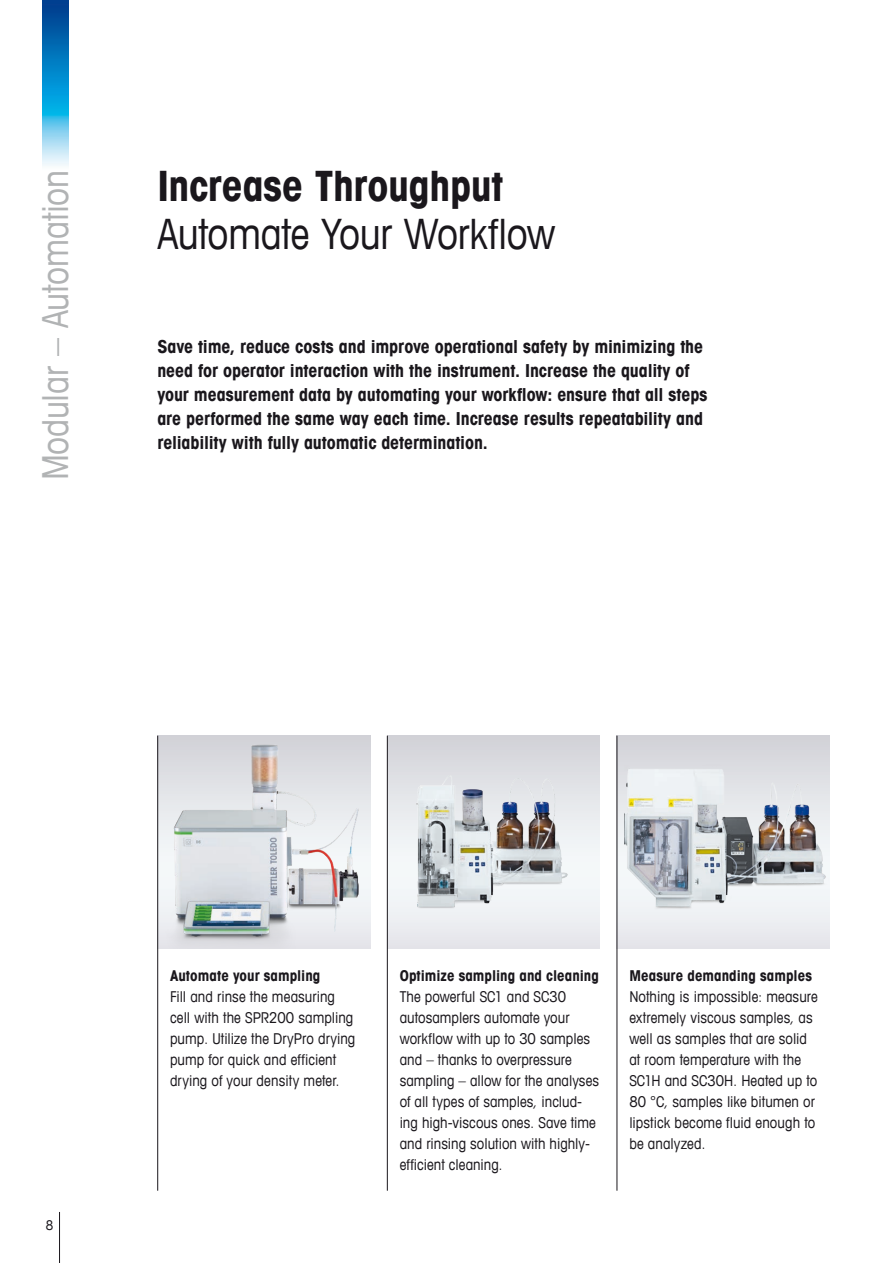
<style>
.page{position:relative;width:893px;height:1263px;background:#fff}
.page>*{position:absolute;margin:0;border:0;box-sizing:border-box;transform-origin:0 0}
._2_Title_Book_28_32{font:condensed 42px "Avant Garde Com";letter-spacing:-.005em;color:#1a171c}
._1_Title_Bold_28_32{font:700 condensed 42px "Avant Garde Com";letter-spacing:-.005em;color:#1a171c}
.Vertical_Text_24_36{font:condensed 36px "Avant Garde Com";letter-spacing:-.01em;color:#b1b3b4}
._02_Lead_12_16_Runni{font:700 condensed 18px/24px "Avant Garde Com";letter-spacing:-.005em;color:#1a171c}
._12_Running_Text_10{font:condensed 15px/21px "Avant Garde Com";letter-spacing:.005em;color:#1a171c}
._12_Running_Text_10-2{font:700 condensed 15px "Avant Garde Com";color:#1a171c}
.Page_Number_Left{font:condensed 13.5px "Avant Garde Com";color:#1a171c}
</style>
<div class="page">
<img style="left:43px;top:0;width:25px;height:166px">
<img style="left:158px;top:736px;width:212px;height:212px">
<svg style="left:388px;top:736px;width:212px;height:212px"></svg>
<img style="left:406px;top:764px;width:166px;height:156px">
<hr style="left:387px;top:736px;width:1px;height:455px;background:#1a171c">
<hr style="left:157px;top:736px;width:1px;height:455px;background:#1a171c">
<hr style="left:59px;top:1212px;width:1px;height:51px;background:#1a171c">
<svg style="left:618px;top:736px;width:211px;height:212px"></svg>
<img style="left:625px;top:761px;width:204px;height:162px">
<hr style="left:617px;top:736px;width:1px;height:455px;background:#1a171c">
<p class="Vertical_Text_24_36" style="left:33px;top:480px;width:312px;rotate:-90deg">Modular – Automation</p>
<p class="_1_Title_Bold_28_32" style="left:157px;top:158px;width:347px">Increase Throughput</p>
<p class="_2_Title_Book_28_32" style="left:157px;top:207px;width:399px">Automate Your Workflow</p>
<p class="_02_Lead_12_16_Runni" style="left:157px;top:334px;width:552px">Save time, reduce costs and improve operational safety by minimizing the need for operator interaction with the instrument. Increase the quality of your measurement data by automating your workflow: ensure that all steps are performed the same way each time. Increase results repeatability and reliability with fully automatic determination.</p>
<p class="Page_Number_Left" style="left:46px;top:1217px;width:9px">8</p>
<p class="_12_Running_Text_10-2" style="left:170px;top:966px;width:152px">Automate your sampling</p>
<p class="_12_Running_Text_10" style="left:170px;top:985px;width:187px">Fill and rinse the measuring cell with the SPR200 sampling pump. Utilize the DryPro drying pump for quick and efficient drying of your density meter.</p>
<p class="_12_Running_Text_10-2" style="left:400px;top:966px;width:201px">Optimize sampling and cleaning</p>
<p class="_12_Running_Text_10" style="left:400px;top:985px;width:201px">The powerful SC1 and SC30 autosamplers automate your workflow with up to 30 samples and – thanks to overpressure sampling – allow for the analyses of all types of samples, includ&shy;ing high-viscous ones. Save time and rinsing solution with highly&shy;efficient cleaning.</p>
<p class="_12_Running_Text_10-2" style="left:629px;top:966px;width:184px">Measure demanding samples</p>
<p class="_12_Running_Text_10" style="left:629px;top:985px;width:190px">Nothing is impossible: measure extremely viscous samples, as well as samples that are solid at room temperature with the<br>SC1H and SC30H. Heated up to<br>80 °C, samples like bitumen or lipstick become fluid enough to be analyzed.</p>
</div>
